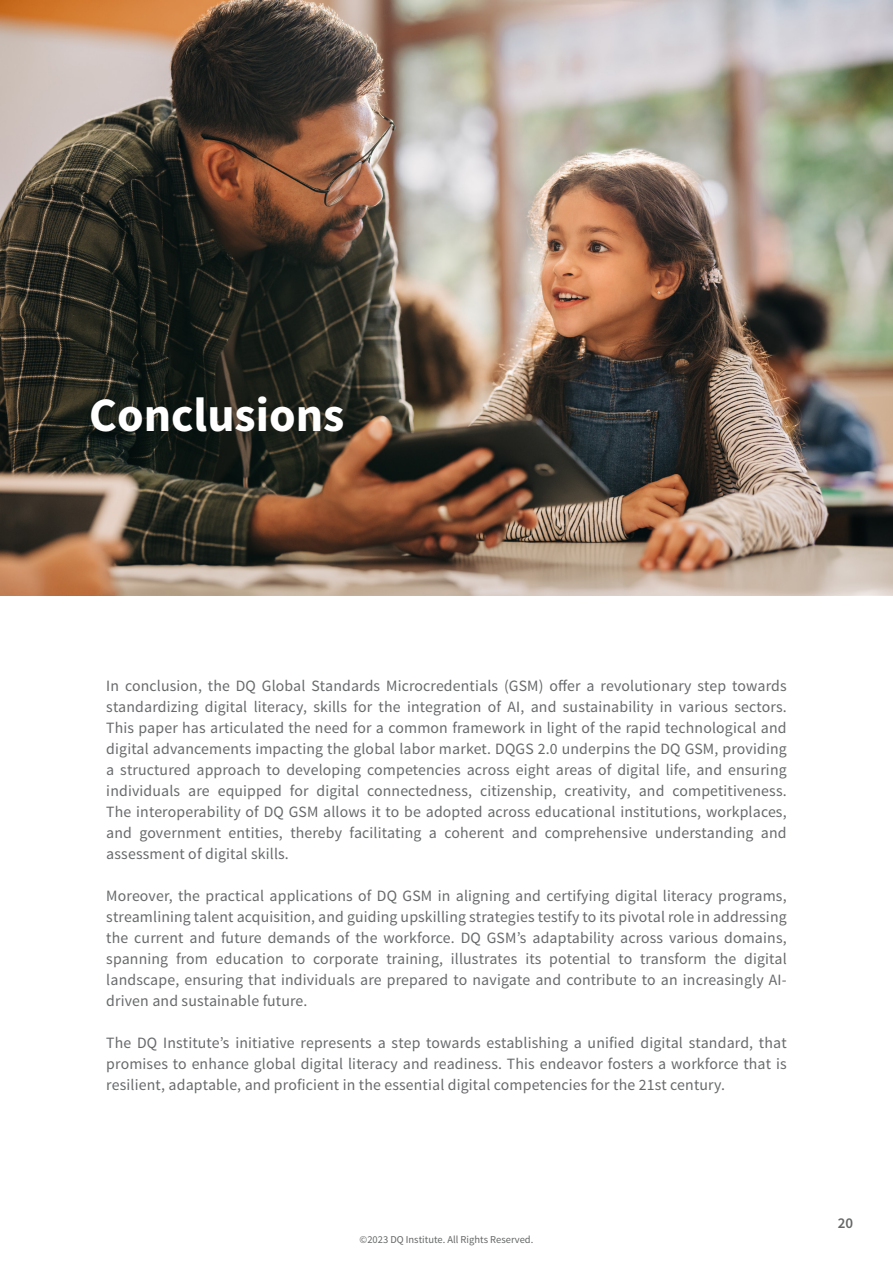
<style>
.page{position:relative;width:893px;height:1263px;background:#fff}
.page>*{position:absolute;margin:0;border:0;box-sizing:border-box;transform-origin:0 0}
.t1{font:700 48px "Source Sans Pro";color:#fff}
.t2{font:15.75px/21px "Source Sans Pro";letter-spacing:.01em;color:#67696b;text-align:justify}
.t3{font:600 15px "Source Sans Pro";color:#656666}
.t4{font:10.5px "Source Sans Pro";color:#656666}
</style>
<div class="page">
<img style="left:0;top:0;width:893px;height:596px">
<p class="t1" style="left:89px;top:384px;width:257px">Conclusions</p>
<p class="t2" style="left:106px;top:676px;width:682px">In conclusion, the DQ Global Standards Microcredentials (GSM) offer a revolutionary step towards standardizing digital literacy, skills for the integration of AI, and sustainability in various sectors.<br>This paper has articulated the need for a common framework in light of the rapid technological and digital advancements impacting the global labor market. DQGS 2.0 underpins the DQ GSM, providing a structured approach to developing competencies across eight areas of digital life, and ensuring individuals are equipped for digital connectedness, citizenship, creativity, and competitiveness.<br>The interoperability of DQ GSM allows it to be adopted across educational institutions, workplaces, and government entities, thereby facilitating a coherent and comprehensive understanding and assessment of digital skills.</p>
<p class="t2" style="left:106px;top:886px;width:682px">Moreover, the practical applications of DQ GSM in aligning and certifying digital literacy programs, streamlining talent acquisition, and guiding upskilling strategies testify to its pivotal role in addressing the current and future demands of the workforce. DQ GSM’s adaptability across various domains, spanning from education to corporate training, illustrates its potential to transform the digital landscape, ensuring that individuals are prepared to navigate and contribute to an increasingly AI&shy;driven and sustainable future.</p>
<p class="t2" style="left:106px;top:1033px;width:682px">The DQ Institute’s initiative represents a step towards establishing a unified digital standard, that promises to enhance global digital literacy and readiness. This endeavor fosters a workforce that is resilient, adaptable, and proficient in the essential digital competencies for the 21st century.</p>
<p class="t4" style="left:360px;top:1233px;width:175px">©2023 DQ Institute. All Rights Reserved.</p>
<p class="t3" style="left:838px;top:1213px;width:17px">20</p>
</div>
